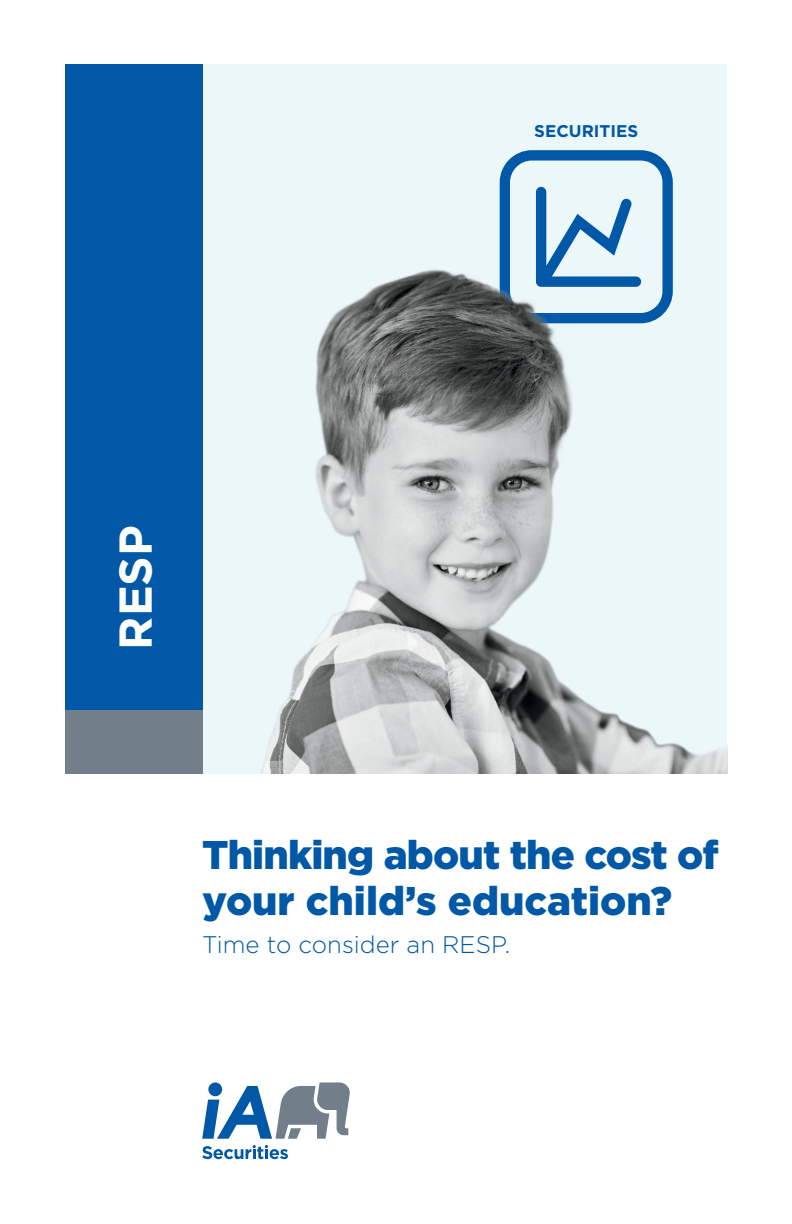
<style>
.page{position:relative;width:792px;height:1224px;background:#fff}
.page>*{position:absolute;margin:0;border:0;box-sizing:border-box;transform-origin:0 0}
.t1{font:700 46px "Gotham";color:#fff}
.t2{font:900 40px/46px "Gotham";letter-spacing:-.02em;color:#0158a6}
.t3{font:300 24px "Gotham";color:#0158a6}
.t4{font:700 17px "Gotham";color:#0158a6}
</style>
<div class="page">
<div style="left:202px;top:65px;width:525px;height:709px;background:#ecf7fa"></div>
<svg style="left:500px;top:150px;width:173px;height:119px"></svg>
<div style="left:65px;top:65px;width:137px;height:647px;background:#0158a6"></div>
<div style="left:65px;top:711px;width:137px;height:63px;background:#727f8a"></div>
<img style="left:202px;top:269px;width:525px;height:505px">
<svg style="left:202px;top:1082px;width:148px;height:57px"></svg>
<svg style="left:202px;top:1145px;width:86px;height:14px"></svg>
<p class="t4" style="left:534px;top:120px;width:106px">SECURITIES</p>
<p class="t1" style="left:105px;top:650px;width:126px;rotate:-90deg">RESP</p>
<p class="t2" style="left:202px;top:831px;width:518px">Thinking about the cost of your child’s education?</p>
<p class="t3" style="left:202px;top:929px;width:310px">Time to consider an RESP.</p>
</div>
